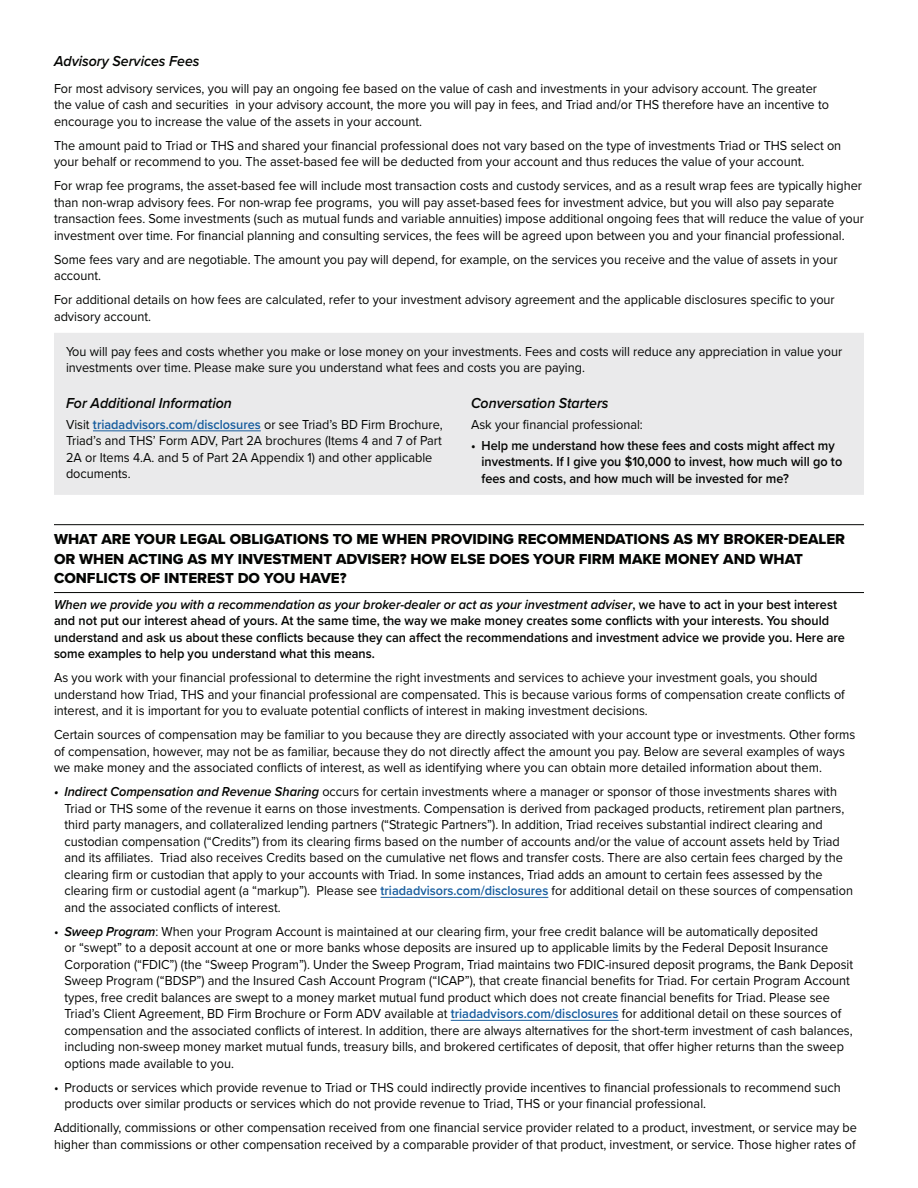
<style>
.page{position:relative;width:918px;height:1188px;background:#fff}
.page>*{position:absolute;margin:0;border:0;box-sizing:border-box;transform-origin:0 0}
.Paragraph_Style_3{font:15px/19.5px "Proxima Nova Extrabld";color:#040503}
._2-subheads{font:italic 600 15px "Proxima Nova";color:#040503;scale:.94 1}
._1-text{font:13.5px/16.5px "Proxima Nova";color:#040503;scale:.94 1}
.Paragraph_Style_1{font:13.5px/16.5px "Proxima Nova";color:#040503;scale:.94 1}
._1-text-2{font:600 13.5px/16.5px "Proxima Nova";color:#040503;scale:.94 1}
._2-text{font:13.5px "Proxima Nova";color:#040503;scale:.94 1}
.s1{font-weight:600;color:#175d9e}
.s2{font-style:italic}
.s3{font-weight:600;font-style:italic}
</style>
<div class="page">
<hr style="left:54px;top:524px;width:810px;height:1px;background:#040503">
<hr style="left:54px;top:592px;width:810px;height:1px;background:#040503">
<hr style="left:381px;top:897px;width:167px;height:1px;background:#175d9e">
<hr style="left:451px;top:1020px;width:168px;height:1px;background:#175d9e">
<div style="left:54px;top:333px;width:810px;height:162px;background:#eaeaeb"></div>
<hr style="left:93px;top:430px;width:168px;height:1px;background:#175d9e">
<p class="_2-subheads" style="left:54px;top:50px;width:156px">Advisory Services Fees</p>
<p class="Paragraph_Style_1" style="left:54px;top:80px;width:826px">For most advisory services, you will pay an ongoing fee based on the value of cash and investments in your advisory account. The greater the value of cash and securities in your advisory account, the more you will pay in fees, and Triad and/or THS therefore have an incentive to encourage you to increase the value of the assets in your account.</p>
<p class="Paragraph_Style_1" style="left:54px;top:137px;width:839px">The amount paid to Triad or THS and shared your financial professional does not vary based on the type of investments Triad or THS select on your behalf or recommend to you. The asset-based fee will be deducted from your account and thus reduces the value of your account.</p>
<p class="Paragraph_Style_1" style="left:54px;top:177px;width:863px">For wrap fee programs, the asset-based fee will include most transaction costs and custody services, and as a result wrap fees are typically higher than non-wrap advisory fees. For non-wrap fee programs, you will pay asset-based fees for investment advice, but you will also pay separate transaction fees. Some investments (such as mutual funds and variable annuities) impose additional ongoing fees that will reduce the value of your investment over time. For financial planning and consulting services, the fees will be agreed upon between you and your financial professional.</p>
<p class="Paragraph_Style_1" style="left:54px;top:251px;width:835px">Some fees vary and are negotiable. The amount you pay will depend, for example, on the services you receive and the value of assets in your account.</p>
<p class="Paragraph_Style_1" style="left:54px;top:291px;width:832px">For additional details on how fees are calculated, refer to your investment advisory agreement and the applicable disclosures specific to your advisory account.</p>
<p class="_1-text" style="left:66px;top:342px;width:827px">You will pay fees and costs whether you make or lose money on your investments. Fees and costs will reduce any appreciation in value your investments over time. Please make sure you understand what fees and costs you are paying.</p>
<p class="_2-subheads" style="left:66px;top:392px;width:178px">For Additional Information</p>
<p class="_1-text" style="left:66px;top:416px;width:402px">Visit <span class="s1">triadadvisors.com/disclosures</span> or see Triad’s BD Firm Brochure, Triad’s and THS’ Form ADV, Part 2A brochures (Items 4 and 7 of Part 2A or Items 4.A. and 5 of Part 2A Appendix 1) and other applicable documents.</p>
<p class="_2-subheads" style="left:471px;top:392px;width:148px">Conversation Starters</p>
<p class="_2-text" style="left:471px;top:414px;width:184px">Ask your financial professional:</p>
<p class="_1-text-2" style="left:482px;top:437px;width:385px;text-indent:-10px">• Help me understand how these fees and costs might affect my investments. If I give you $10,000 to invest, how much will go to fees and costs, and how much will be invested for me?</p>
<p class="Paragraph_Style_3" style="left:54px;top:529px;width:793px">WHAT ARE YOUR LEGAL OBLIGATIONS TO ME WHEN PROVIDING RECOMMENDATIONS AS MY BROKER-DEALER<br>OR WHEN ACTING AS MY INVESTMENT ADVISER? HOW ELSE DOES YOUR FIRM MAKE MONEY AND WHAT<br>CONFLICTS OF INTEREST DO YOU HAVE?</p>
<p class="_1-text-2" style="left:54px;top:596px;width:843px"><span class="s2">When we provide you with a recommendation as your broker-dealer or act as your investment adviser</span>, we have to act in your best interest and not put our interest ahead of yours. At the same time, the way we make money creates some conflicts with your interests. You should understand and ask us about these conflicts because they can affect the recommendations and investment advice we provide you. Here are some examples to help you understand what this means.</p>
<p class="_1-text" style="left:54px;top:669px;width:843px">As you work with your financial professional to determine the right investments and services to achieve your investment goals, you should understand how Triad, THS and your financial professional are compensated. This is because various forms of compensation create conflicts of interest, and it is important for you to evaluate potential conflicts of interest in making investment decisions.</p>
<p class="_1-text" style="left:54px;top:726px;width:854px">Certain sources of compensation may be familiar to you because they are directly associated with your account type or investments. Other forms of compensation, however, may not be as familiar, because they do not directly affect the amount you pay. Below are several examples of ways we make money and the associated conflicts of interest, as well as identifying where you can obtain more detailed information about them.</p>
<p class="_1-text" style="left:64px;top:783px;width:840px;text-indent:-10px"><span class="s3">• Indirect Compensation and Revenue Sharing</span> occurs for certain investments where a manager or sponsor of those investments shares with Triad or THS some of the revenue it earns on those investments. Compensation is derived from packaged products, retirement plan partners, third party managers, and collateralized lending partners (“Strategic Partners”). In addition, Triad receives substantial indirect clearing and custodian compensation (“Credits”) from its clearing firms based on the number of accounts and/or the value of account assets held by Triad and its affiliates. Triad also receives Credits based on the cumulative net flows and transfer costs. There are also certain fees charged by the clearing firm or custodian that apply to your accounts with Triad. In some instances, Triad adds an amount to certain fees assessed by the clearing firm or custodial agent (a “markup”). Please see <span class="s1">triadadvisors.com/disclosures</span> for additional detail on these sources of compensation and the associated conflicts of interest.</p>
<p class="_1-text" style="left:64px;top:923px;width:840px;text-indent:-10px">• <span class="s3">Sweep Program</span>: When your Program Account is maintained at our clearing firm, your free credit balance will be automatically deposited<br>or “swept” to a deposit account at one or more banks whose deposits are insured up to applicable limits by the Federal Deposit Insurance Corporation (“FDIC”) (the “Sweep Program”). Under the Sweep Program, Triad maintains two FDIC-insured deposit programs, the Bank Deposit Sweep Program (“BDSP”) and the Insured Cash Account Program (“ICAP”), that create financial benefits for Triad. For certain Program Account types, free credit balances are swept to a money market mutual fund product which does not create financial benefits for Triad. Please see Triad’s Client Agreement, BD Firm Brochure or Form ADV available at <span class="s1">triadadvisors.com/disclosures</span> for additional detail on these sources of compensation and the associated conflicts of interest. In addition, there are always alternatives for the short-term investment of cash balances, including non-sweep money market mutual funds, treasury bills, and brokered certificates of deposit, that offer higher returns than the sweep options made available to you.</p>
<p class="_1-text" style="left:64px;top:1079px;width:827px;text-indent:-10px">• Products or services which provide revenue to Triad or THS could indirectly provide incentives to financial professionals to recommend such products over similar products or services which do not provide revenue to Triad, THS or your financial professional.</p>
<p class="_1-text" style="left:54px;top:1119px;width:856px">Additionally, commissions or other compensation received from one financial service provider related to a product, investment, or service may be higher than commissions or other compensation received by a comparable provider of that product, investment, or service. Those higher rates of</p>
</div>
